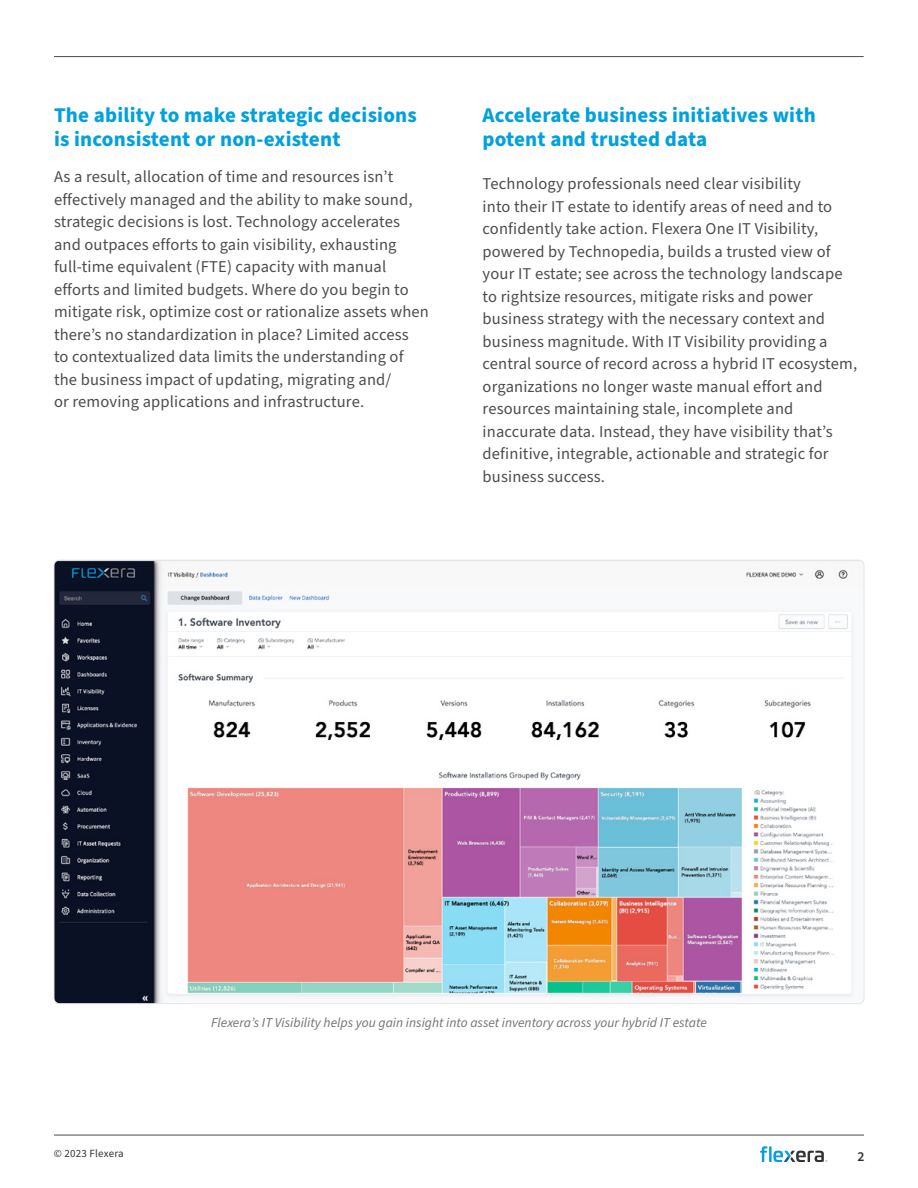
<style>
.page{position:relative;width:918px;height:1188px;background:#fff}
.page>*{position:absolute;margin:0;border:0;box-sizing:border-box;transform-origin:0 0}
.t1{font:700 21px/24px "Source Sans Pro";letter-spacing:.01em;color:#00a1de}
.t2{font:16.5px/22.5px "Source Sans Pro";letter-spacing:.01em;color:#4d4d4f}
.t3{font:600 13.8px "Source Sans Pro";color:#333}
.t4{font:italic 13.5px "Source Sans Pro";color:#737373}
.t5{font:10.95px "Source Sans Pro";letter-spacing:.02em;color:#333}
</style>
<div class="page">
<svg style="left:760px;top:1146px;width:7px;height:16px"></svg>
<hr style="left:769px;top:1146px;width:3px;height:16px;background:#00a1de">
<svg style="left:773px;top:1151px;width:54px;height:11px"></svg>
<hr style="left:54px;top:56px;width:810px;height:1px;background:#4d4d4f">
<hr style="left:54px;top:1135px;width:810px;height:1px;background:#4d4d4f">
<img style="left:54px;top:560px;width:810px;height:444px">
<p class="t1" style="left:54px;top:104px;width:364px">The ability to make strategic decisions is inconsistent or non-existent</p>
<p class="t2" style="left:54px;top:166px;width:376px">As a result, allocation of time and resources isn’t effectively managed and the ability to make sound, strategic decisions is lost. Technology accelerates and outpaces efforts to gain visibility, exhausting full-time equivalent (FTE) capacity with manual efforts and limited budgets. Where do you begin to mitigate risk, optimize cost or rationalize assets when there’s no standardization in place? Limited access<br>to contextualized data limits the understanding of the business impact of updating, migrating and/<br>or removing applications and infrastructure.</p>
<p class="t1" style="left:483px;top:104px;width:335px">Accelerate business initiatives with potent and trusted data</p>
<p class="t2" style="left:483px;top:173px;width:376px">Technology professionals need clear visibility<br>into their IT estate to identify areas of need and to confidently take action. Flexera One IT Visibility, powered by Technopedia, builds a trusted view of your IT estate; see across the technology landscape to rightsize resources, mitigate risks and power business strategy with the necessary context and business magnitude. With IT Visibility providing a central source of record across a hybrid IT ecosystem, organizations no longer waste manual effort and resources maintaining stale, incomplete and inaccurate data. Instead, they have visibility that’s definitive, integrable, actionable and strategic for business success.</p>
<p class="t4" style="left:211px;top:1013px;width:497px">Flexera’s IT Visibility helps you gain insight into asset inventory across your hybrid IT estate</p>
<p class="t5" style="left:54px;top:1146px;width:72px">© 2023 Flexera</p>
<p class="t3" style="left:858px;top:1147px;width:9px">2</p>
</div>
